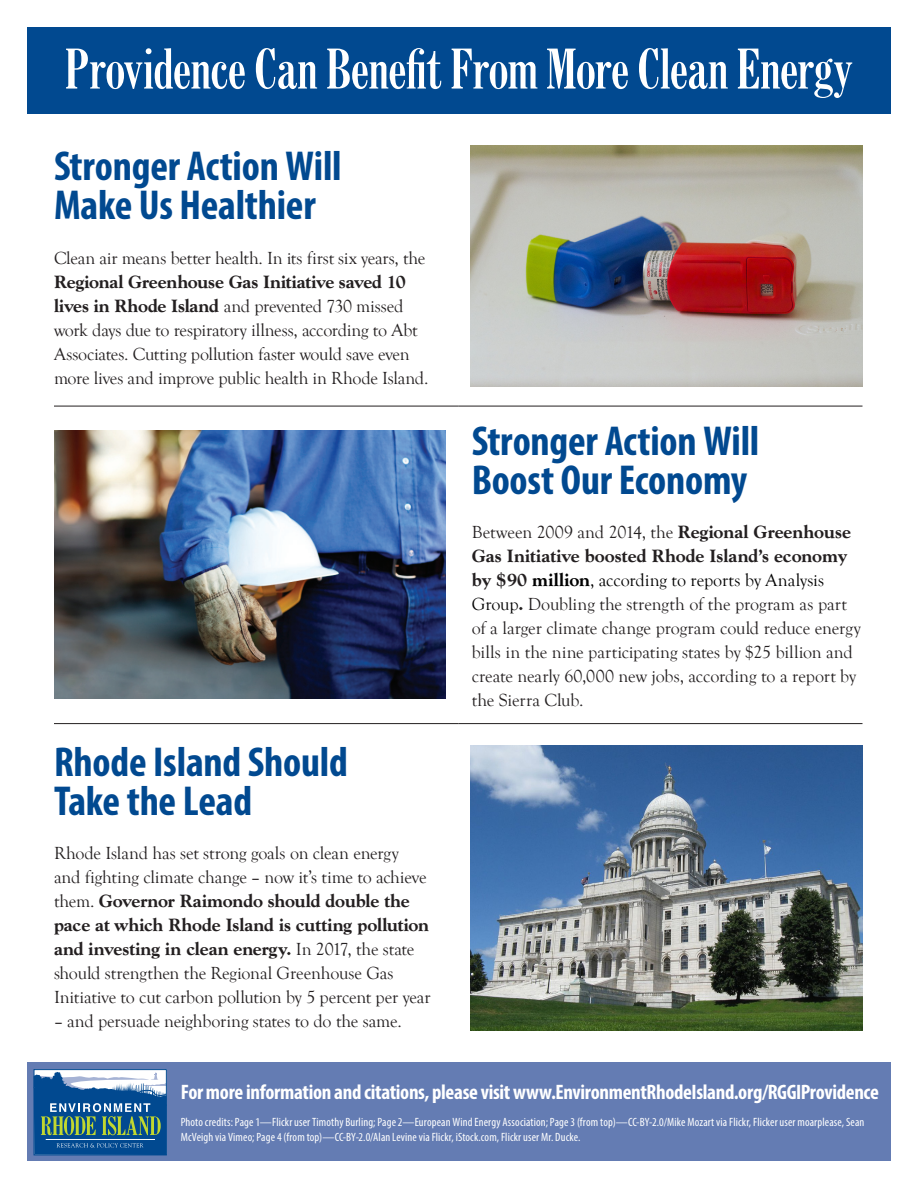
<style>
.page{position:relative;width:918px;height:1188px;background:#fff}
.page>*{position:absolute;margin:0;border:0;box-sizing:border-box;transform-origin:0 0}
.Legislative_Agenda{font:700 condensed 54px "Century FB";letter-spacing:-.01em;color:#fff}
.Headers{font:700 condensed 42px/39px "Myriad Pro";letter-spacing:-.005em;color:#014990}
.Headers-2{font:700 condensed 21px "Myriad Pro";letter-spacing:-.015em;color:#fff}
.Body_Text{font:18px/24px "Goudy Old Style T";letter-spacing:-.01em;color:#231f20}
.Body_Text-2{font:condensed 12px/14.4px "Myriad Pro";letter-spacing:.01em;color:#fff}
.s1{font-family:"Goudy";font-weight:800}
.s2{font-family:"Goudy";font-weight:800;color:#000}
.s3{color:#000}
</style>
<div class="page">
<div style="left:27px;top:1063px;width:864px;height:98px;background:#647cb3"></div>
<div style="left:27px;top:27px;width:864px;height:87px;background:#014990"></div>
<div style="left:34px;top:1069px;width:133px;height:86px;border:1px solid #014990"></div>
<svg style="left:33px;top:1072px;width:134px;height:83px;background:#477a9e"></svg>
<hr style="left:54px;top:406px;width:404px;height:1px;background:#231f20">
<hr style="left:458px;top:406px;width:404px;height:1px;background:#231f20">
<hr style="left:54px;top:723px;width:404px;height:1px;background:#231f20">
<hr style="left:458px;top:723px;width:404px;height:1px;background:#231f20">
<img style="left:471px;top:146px;width:391px;height:241px">
<img style="left:54px;top:431px;width:392px;height:268px">
<img style="left:471px;top:746px;width:391px;height:284px">
<p class="Legislative_Agenda" style="left:65px;top:41px;width:789px">Providence Can Benefit From More Clean Energy</p>
<p class="Headers" style="left:54px;top:146px;width:289px">Stronger Action Will<br>Make Us Healthier</p>
<p class="Body_Text" style="left:54px;top:246px;width:376px">Clean air means better health. In its first six years, the <span class="s1">Regional Greenhouse Gas Initiative saved 10 lives in Rhode Island</span> and prevented 730 missed work days due to respiratory illness, according to Abt Associates. Cutting pollution faster would save even more lives and improve public health in Rhode Island.</p>
<p class="Headers" style="left:54px;top:741px;width:296px">Rhode Island Should<br>Take the Lead</p>
<p class="Body_Text" style="left:54px;top:842px;width:378px">Rhode Island has set strong goals on clean energy<br>and fighting climate change – now it’s time to achieve them. <span class="s1">Governor Raimondo should double the pace at which Rhode Island is cutting pollution and investing in clean energy.</span> In 2017, the state should strengthen the Regional Greenhouse Gas Initiative to cut carbon pollution by 5 percent per year</p>
<p class="Body_Text" style="left:54px;top:1010px;width:349px">– and persuade neighboring states to do the same.</p>
<p class="Headers" style="left:472px;top:421px;width:289px">Stronger Action Will<br>Boost Our Economy</p>
<p class="Body_Text" style="left:472px;top:521px;width:391px">Between 2009 and 2014, the <span class="s1">Regional Greenhouse Gas Initiative boosted Rhode Island’s economy by $90</span> <span class="s2">million</span><span class="s3">, according to reports by Analysis Group</span><span class="s1">.</span> Doubling the strength of the program as part of a larger climate change program could reduce energy bills in the nine participating states by $25 billion and create nearly 60,000 new jobs, according to a report by the Sierra Club.</p>
<p class="Headers-2" style="left:181px;top:1078px;width:700px">For more information and citations, please visit www.EnvironmentRhodeIsland.org/RGGIProvidence</p>
<p class="Body_Text-2" style="left:181px;top:1115px;width:685px">Photo credits: Page 1—Flickr user Timothy Burling; Page 2—European Wind Energy Association; Page 3 (from top)—CC-BY-2.0/Mike Mozart via Flickr, Flicker user moarplease, Sean<br>McVeigh via Vimeo; Page 4 (from top)—CC-BY-2.0/Alan Levine via Flickr, iStock.com, Flickr user Mr. Ducke.</p>
</div>
